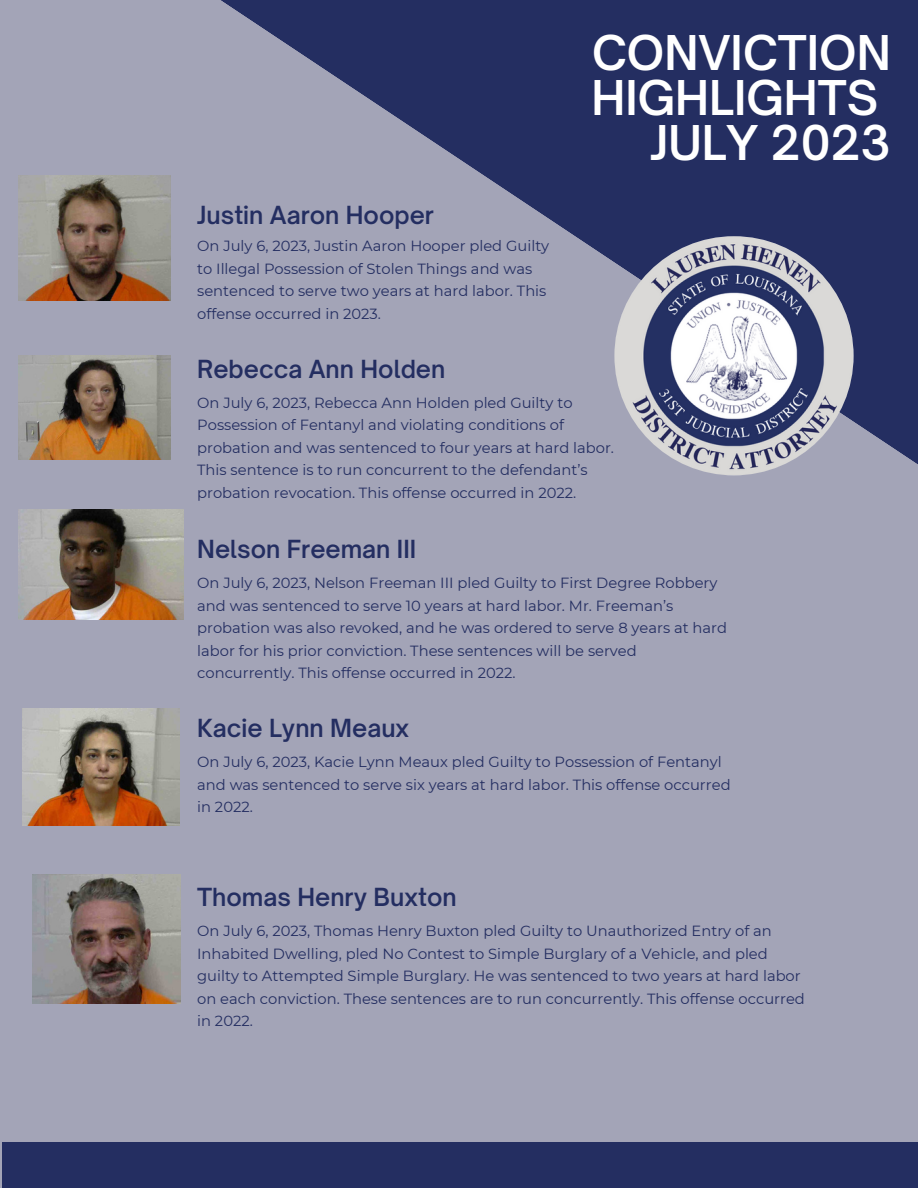
<style>
.page{position:relative;width:918px;height:1188px;background:#a3a4b7}
.page>*{position:absolute;margin:0;border:0;box-sizing:border-box;transform-origin:0 0}
.t1{font:600 45.9px "Open Sauce One";color:#fff}
.t2{font:600 23.85px "Open Sauce One";color:#242e61}
.t3{font:14.7px/22.5px "Montserrat";color:#242e61}
</style>
<div class="page">
<svg style="left:221px;top:0;width:697px;height:476px"></svg>
<img style="left:614px;top:236px;width:240px;height:239px;border-radius:50%">
<div style="left:2px;top:1142px;width:916px;height:46px;background:#242e61"></div>
<img style="left:19px;top:176px;width:152px;height:124px">
<img style="left:19px;top:356px;width:152px;height:103px">
<img style="left:19px;top:509px;width:164px;height:110px">
<img style="left:23px;top:709px;width:156px;height:117px">
<img style="left:33px;top:875px;width:147px;height:128px">
<p class="t2" style="left:197px;top:200px;width:238px">Justin Aaron Hooper</p>
<p class="t3" style="left:197px;top:235px;width:354px">On July 6, 2023, Justin Aaron Hooper pled Guilty to Illegal Possession of Stolen Things and was sentenced to serve two years at hard labor. This offense occurred in 2023.</p>
<p class="t1" style="left:592px;top:24px;width:300px">CONVICTION</p>
<p class="t1" style="left:591px;top:69px;width:289px">HIGHLIGHTS</p>
<p class="t1" style="left:650px;top:114px;width:242px">JULY 2023</p>
<p class="t2" style="left:197px;top:354px;width:250px">Rebecca Ann Holden</p>
<p class="t3" style="left:197px;top:391px;width:418px">On July 6, 2023, Rebecca Ann Holden pled Guilty to Possession of Fentanyl and violating conditions of probation and was sentenced to four years at hard labor.<br>This sentence is to run concurrent to the defendant’s probation revocation. This offense occurred in 2022.</p>
<p class="t2" style="left:197px;top:534px;width:221px">Nelson Freeman III</p>
<p class="t3" style="left:197px;top:572px;width:531px">On July 6, 2023, Nelson Freeman III pled Guilty to First Degree Robbery and was sentenced to serve 10 years at hard labor. Mr. Freeman’s probation was also revoked, and he was ordered to serve 8 years at hard labor for his prior conviction. These sentences will be served concurrently. This offense occurred in 2022.</p>
<p class="t2" style="left:197px;top:713px;width:214px">Kacie Lynn Meaux</p>
<p class="t3" style="left:197px;top:751px;width:535px">On July 6, 2023, Kacie Lynn Meaux pled Guilty to Possession of Fentanyl and was sentenced to serve six years at hard labor. This offense occurred in 2022.</p>
<p class="t2" style="left:197px;top:882px;width:261px">Thomas Henry Buxton</p>
<p class="t3" style="left:197px;top:920px;width:609px">On July 6, 2023, Thomas Henry Buxton pled Guilty to Unauthorized Entry of an Inhabited Dwelling, pled No Contest to Simple Burglary of a Vehicle, and pled guilty to Attempted Simple Burglary. He was sentenced to two years at hard labor on each conviction. These sentences are to run concurrently. This offense occurred in 2022.</p>
</div>
